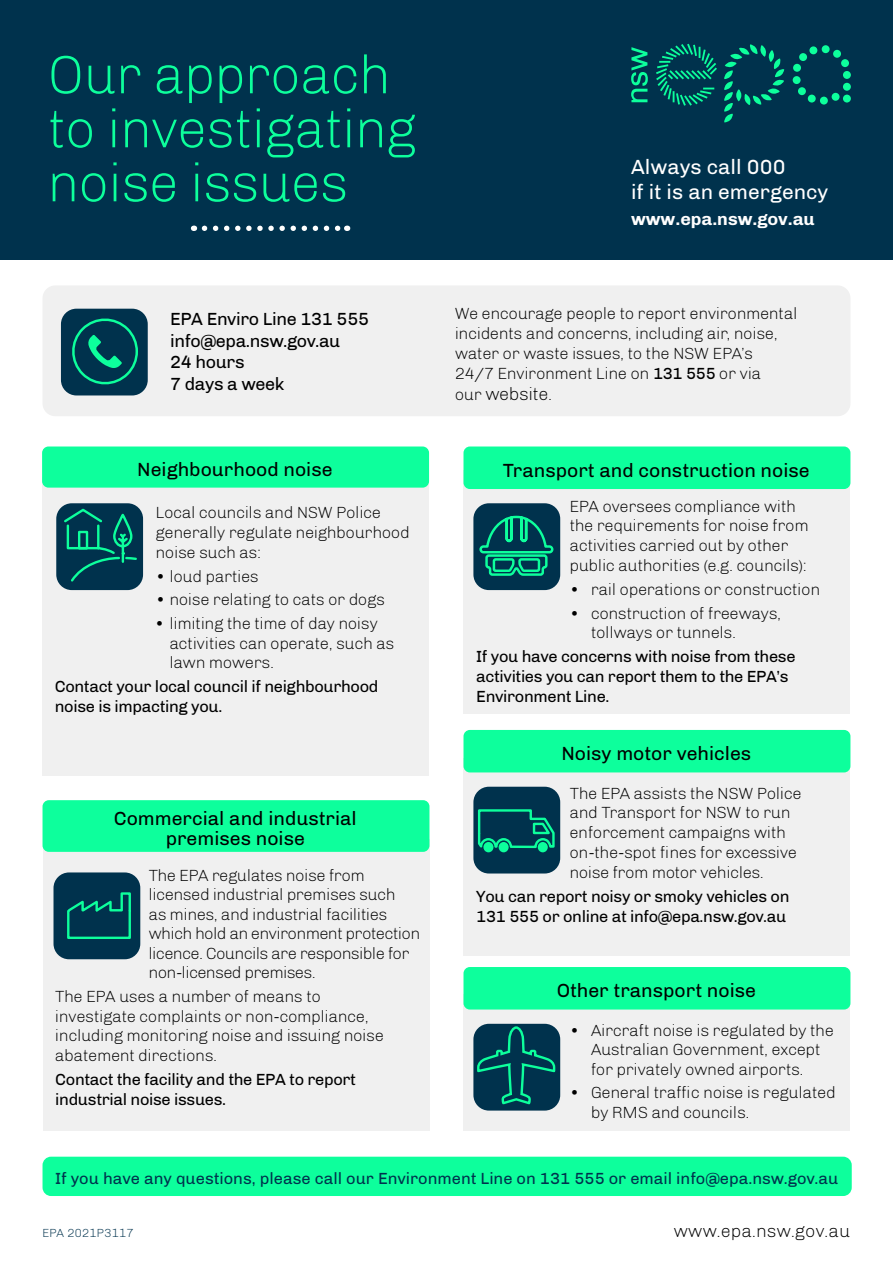
<style>
.page{position:relative;width:893px;height:1263px;background:#fff}
.page>*{position:absolute;margin:0;border:0;box-sizing:border-box;transform-origin:0 0}
.Heading_-_green{font:300 54px/54px "Chivo";letter-spacing:-.02em;color:#0dff9c}
.White_Rev_top_bold{font:21px/25.2px "Chivo";color:#fff}
.Blue_on_geen_bar{font:19.5px/19.5px "Chivo";color:#000;text-align:center}
.Body_light_12{font:18px "Chivo";letter-spacing:-.02em;color:#000}
.White_Rev_top_bold-2{font:700 18px "Chivo";color:#fff}
.website{font:300 18px "Chivo";color:#000}
.Box_Body_11pt{font:300 18px "Chivo";letter-spacing:-.02em;color:#000}
.Box_Body_ind_25{font:300 16.5px/19.5px "Chivo";letter-spacing:-.02em;color:#000}
.Box_Body_11pt-2{font:16.5px/19.8px "Chivo";letter-spacing:-.02em;color:#000}
.Box_Body_11pt-3{font:300 16.5px/19.8px "Chivo";letter-spacing:-.02em;color:#000}
.t1{font:16.5px "Chivo";color:#00324d}
.Body_11pt{font:300 16.5px/19.8px "Chivo";letter-spacing:-.02em;color:#000}
.website-2{font:300 12px "Chivo";color:#00324d}
.s1{font-weight:400}
.s2{font-size:16.5px}
</style>
<div class="page">
<div style="left:43px;top:285px;width:807px;height:131px;background:#f0f0f0;border-radius:13px"></div>
<div style="left:42px;top:477px;width:387px;height:299px;background:#f0f0f0"></div>
<div style="left:463px;top:470px;width:387px;height:244px;background:#f0f0f0"></div>
<div style="left:463px;top:757px;width:387px;height:198px;background:#f0f0f0"></div>
<div style="left:463px;top:995px;width:387px;height:136px;background:#f0f0f0"></div>
<div style="left:43px;top:840px;width:386px;height:291px;background:#f0f0f0"></div>
<div style="left:0;top:0;width:893px;height:259px;background:#00324d"></div>
<svg style="left:631px;top:44px;width:220px;height:78px"></svg>
<svg style="left:204px;top:226px;width:137px;height:5px"></svg>
<div style="left:42px;top:446px;width:387px;height:42px;background:#0dff9c;border-radius:6px"></div>
<div style="left:463px;top:446px;width:387px;height:43px;background:#0dff9c;border-radius:6px"></div>
<div style="left:463px;top:730px;width:387px;height:42px;background:#0dff9c;border-radius:6px"></div>
<div style="left:463px;top:967px;width:387px;height:42px;background:#0dff9c;border-radius:6px"></div>
<div style="left:43px;top:800px;width:386px;height:52px;background:#0dff9c;border-radius:6px"></div>
<div style="left:56px;top:503px;width:87px;height:87px;background:#00324d;border-radius:15px"></div>
<svg style="left:64px;top:507px;width:74px;height:75px"></svg>
<div style="left:473px;top:503px;width:87px;height:87px;background:#00324d;border-radius:15px"></div>
<svg style="left:479px;top:515px;width:75px;height:61px"></svg>
<div style="left:473px;top:787px;width:87px;height:86px;background:#00324d;border-radius:15px"></div>
<svg style="left:477px;top:809px;width:79px;height:64px"></svg>
<div style="left:473px;top:1024px;width:87px;height:86px;background:#00324d;border-radius:15px"></div>
<svg style="left:476px;top:1025px;width:80px;height:81px"></svg>
<div style="left:61px;top:309px;width:87px;height:86px;background:#00324d;border-radius:15px"></div>
<svg style="left:72px;top:318px;width:66px;height:67px"></svg>
<div style="left:54px;top:872px;width:86px;height:87px;background:#00324d;border-radius:15px"></div>
<svg style="left:67px;top:892px;width:64px;height:47px"></svg>
<div style="left:43px;top:1157px;width:809px;height:39px;background:#0dff9c;border-radius:9px"></div>
<h1 class="Heading_-_green" style="left:48px;top:48px;width:371px">Our approach to investigating noise issues</h1>
<p class="Body_light_12" style="left:170px;top:309px;width:201px">EPA Enviro Line 131 555</p>
<p class="Body_light_12" style="left:170px;top:330px;width:172px">info@epa.nsw.gov.au</p>
<p class="Body_light_12" style="left:170px;top:352px;width:76px">24 hours</p>
<p class="Body_light_12" style="left:170px;top:373px;width:116px">7 days a week</p>
<p class="White_Rev_top_bold" style="left:631px;top:154px;width:199px">Always call 000<br>if it is an emergency</p>
<p class="White_Rev_top_bold-2" style="left:631px;top:208px;width:185px">www.epa.nsw.gov.au</p>
<p class="Box_Body_11pt-3" style="left:455px;top:304px;width:344px">We encourage people to report environmental incidents and concerns, including air, noise, water or waste issues, to the NSW EPA’s<br>24/7 Environment Line on <span class="s1">131 555</span> or via</p>
<p class="Box_Body_11pt" style="left:455px;top:383px;width:99px"><span class="s2">our</span> website<span class="s2">.</span></p>
<h2 class="Blue_on_geen_bar" style="left:137px;top:460px;width:197px">Neighbourhood noise</h2>
<h2 class="Blue_on_geen_bar" style="left:503px;top:461px;width:308px">Transport and construction noise</h2>
<p class="Body_11pt" style="left:156px;top:503px;width:256px">Local councils and NSW Police generally regulate neighbourhood noise such as:</p>
<p class="Box_Body_ind_25" style="left:156px;top:566px;width:105px">• loud parties</p>
<p class="Box_Body_ind_25" style="left:156px;top:590px;width:231px">• noise relating to cats or dogs</p>
<p class="Box_Body_ind_25" style="left:170px;top:614px;width:226px;text-indent:-15px">• limiting the time of day noisy activities can operate, such as lawn mowers.</p>
<p class="Box_Body_11pt-2" style="left:55px;top:677px;width:325px">Contact your local council if neighbourhood noise is impacting you.</p>
<h2 class="Blue_on_geen_bar" style="left:114px;top:809px;width:244px">Commercial and industrial premises noise</h2>
<p class="Box_Body_ind_25" style="left:149px;top:865px;width:273px">The EPA regulates noise from licensed industrial premises such<br>as mines, and industrial facilities which hold an environment protection licence. Councils are responsible for non-licensed premises.</p>
<p class="Box_Body_ind_25" style="left:55px;top:987px;width:330px">The EPA uses a number of means to investigate complaints or non-compliance, including monitoring noise and issuing noise abatement directions.</p>
<p class="Box_Body_11pt-2" style="left:55px;top:1069px;width:302px">Contact the facility and the EPA to report industrial noise issues.</p>
<p class="Box_Body_ind_25" style="left:570px;top:496px;width:241px">EPA oversees compliance with the requirements for noise from activities carried out by other public authorities (e.g. councils):</p>
<p class="Box_Body_ind_25" style="left:570px;top:579px;width:252px">• rail operations or construction</p>
<p class="Box_Body_ind_25" style="left:591px;top:603px;width:192px;text-indent:-21px">• construction of freeways, tollways or tunnels.</p>
<p class="Box_Body_11pt-2" style="left:476px;top:646px;width:321px">If you have concerns with noise from these activities you can report them to the EPA’s<br>Environment Line.</p>
<h2 class="Blue_on_geen_bar" style="left:561px;top:744px;width:191px">Noisy motor vehicles</h2>
<p class="Box_Body_ind_25" style="left:570px;top:783px;width:234px">The EPA assists the NSW Police and Transport for NSW to run enforcement campaigns with on-the-spot fines for excessive noise from motor vehicles.</p>
<p class="Box_Body_11pt-2" style="left:476px;top:886px;width:315px">You can report noisy or smoky vehicles on<br>131 555 or online at info@epa.nsw.gov.au</p>
<h2 class="Blue_on_geen_bar" style="left:557px;top:981px;width:201px">Other transport noise</h2>
<p class="Box_Body_ind_25" style="left:570px;top:1020px;width:266px;text-align:center">• Aircraft noise is regulated by the<br>Australian Government, except<br>for privately owned airports.</p>
<p class="Box_Body_ind_25" style="left:591px;top:1083px;width:246px;text-indent:-21px">• General traffic noise is regulated by RMS and councils.</p>
<p class="t1" style="left:55px;top:1169px;width:785px">If you have any questions, please call our Environment Line on 131 555 or email info@epa.nsw.gov.au</p>
<p class="website-2" style="left:43px;top:1225px;width:93px">EPA 2021P3117</p>
<p class="website" style="left:674px;top:1220px;width:178px">www.epa.nsw.gov.au</p>
</div>
